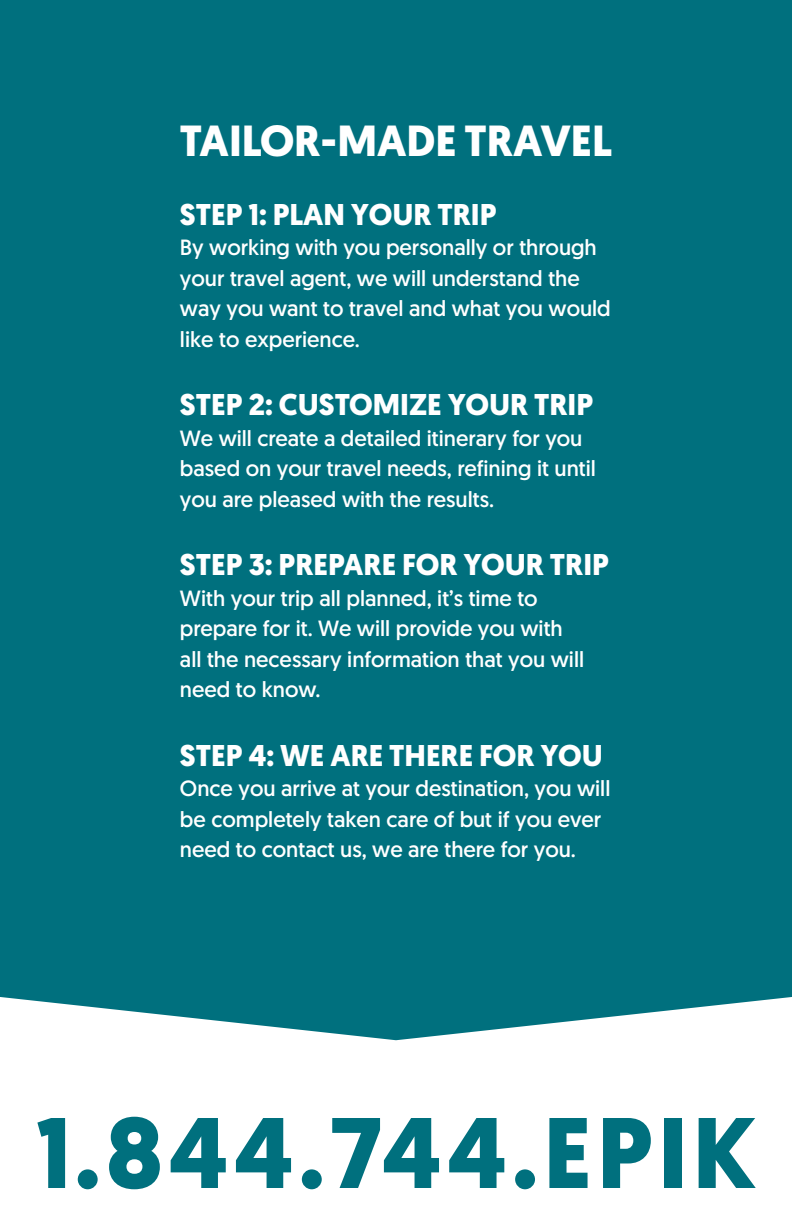
<style>
.page{position:relative;width:792px;height:1224px;background:#fff}
.page>*{position:absolute;margin:0;border:0;box-sizing:border-box;transform-origin:0 0}
.t1{font:700 100px "Geomanist";letter-spacing:.05em;color:#00707e}
.t2{font:700 43.6px "Geomanist";color:#fff}
.t3{font:700 30px "Geomanist";color:#fff}
.t4{font:22px/30.4px "Geomanist";color:#fff}
</style>
<div class="page">
<div style="left:0;top:0;width:792px;height:1040px;background:#00707e"></div>
<h2 class="t2" style="left:180px;top:121px;width:433px">TAILOR-MADE TRAVEL</h2>
<h3 class="t3" style="left:180px;top:200px;width:318px">STEP 1: PLAN YOUR TRIP</h3>
<p class="t4" style="left:180px;top:234px;width:432px">By working with you personally or through your travel agent, we will understand the way you want to travel and what you would like to experience.</p>
<h3 class="t3" style="left:180px;top:391px;width:415px">STEP 2: CUSTOMIZE YOUR TRIP</h3>
<p class="t4" style="left:180px;top:424px;width:417px">We will create a detailed itinerary for you based on your travel needs, refining it until you are pleased with the results.</p>
<h3 class="t3" style="left:180px;top:551px;width:430px">STEP 3: PREPARE FOR YOUR TRIP</h3>
<p class="t4" style="left:180px;top:584px;width:406px">With your trip all planned, it’s time to prepare for it. We will provide you with all the necessary information that you will need to know.</p>
<h3 class="t3" style="left:180px;top:741px;width:424px">STEP 4: WE ARE THERE FOR YOU</h3>
<p class="t4" style="left:180px;top:775px;width:432px">Once you arrive at your destination, you will be completely taken care of but if you ever need to contact us, we are there for you.</p>
<h1 class="t1" style="left:36px;top:1106px;width:722px">1.844.744.EPIK</h1>
</div>
